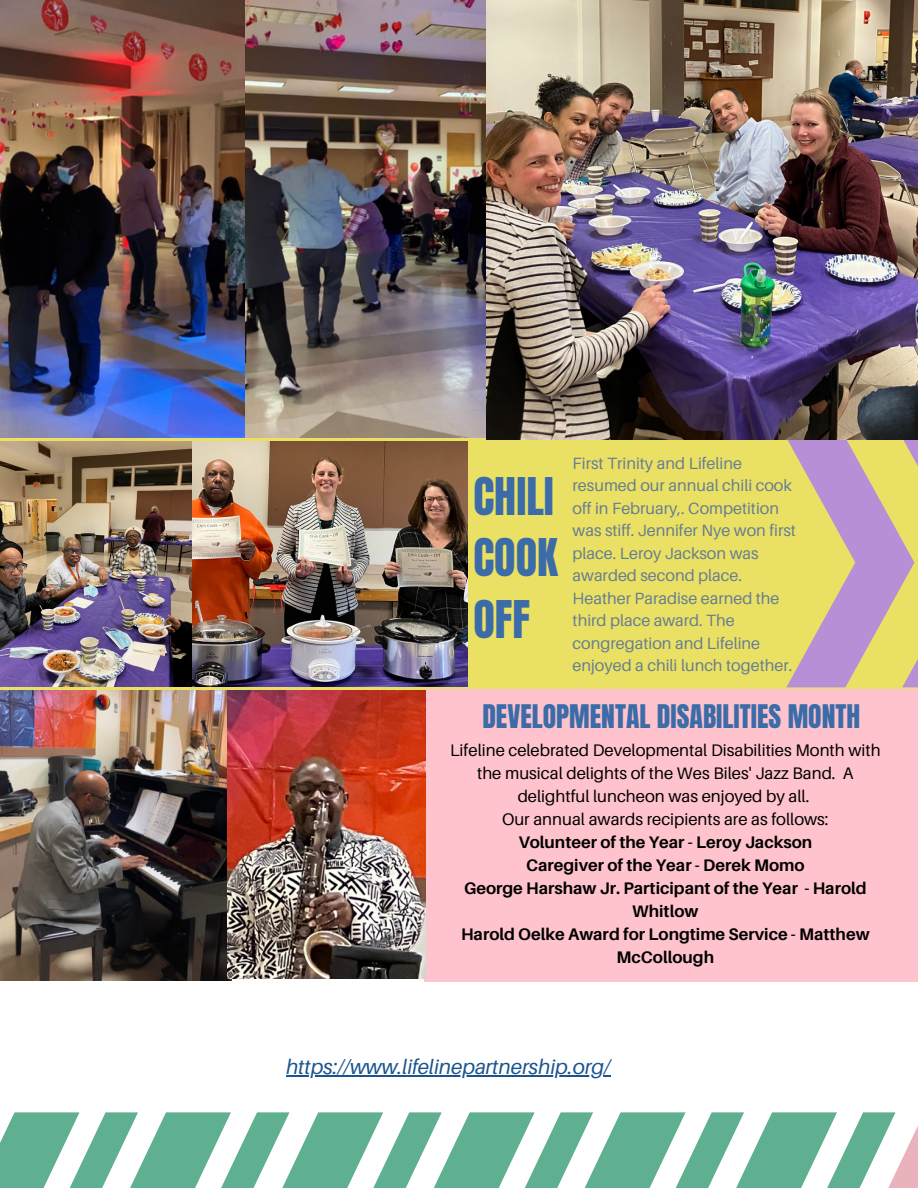
<style>
.page{position:relative;width:918px;height:1188px;background:#fff}
.page>*{position:absolute;margin:0;border:0;box-sizing:border-box;transform-origin:0 0}
.t1{font:44.1px "Anton";color:#3c6ca8}
.t2{font:27.75px "Anton";color:#3c6ca8}
.t3{font:italic 20.7px "Aileron";color:#1b548d}
.t4{font:16.8px/23px "Aileron";color:#000;text-align:center}
.t5{font:700 16.8px/23px "Aileron";color:#000;text-align:center}
.t6{font:16.35px/22.5px "Aileron";color:#677d92}
</style>
<div class="page">
<div style="left:0;top:438px;width:918px;height:376px;background:#eae164"></div>
<img style="left:0;top:441px;width:468px;height:246px">
<div style="left:425px;top:689px;width:493px;height:292px;background:#ffc3cd"></div>
<svg style="left:786px;top:438px;width:132px;height:249px"></svg>
<svg style="left:0;top:1112px;width:918px;height:76px"></svg>
<img style="left:0;top:691px;width:232px;height:290px">
<img style="left:0;top:0;width:487px;height:438px">
<img style="left:487px;top:0;width:430px;height:440px">
<img style="left:227px;top:691px;width:198px;height:288px">
<hr style="left:286px;top:1075px;width:325px;height:1px;background:#1b548d">
<p class="t1" style="left:473px;top:465px;width:82px">CHILI</p>
<p class="t1" style="left:473px;top:526px;width:86px">COOK</p>
<p class="t1" style="left:473px;top:587px;width:58px">OFF</p>
<p class="t6" style="left:573px;top:452px;width:225px">First Trinity and Lifeline resumed our annual chili cook off in February,. Competition was stiff. Jennifer Nye won first place. Leroy Jackson was awarded second place.<br>Heather Paradise earned the third place award. The congregation and Lifeline enjoyed a chili lunch together.</p>
<p class="t2" style="left:482px;top:696px;width:379px">DEVELOPMENTAL DISABILITIES MONTH</p>
<p class="t4" style="left:450px;top:738px;width:432px">Lifeline celebrated Developmental Disabilities Month with the musical delights of the Wes Biles' Jazz Band. A delightful luncheon was enjoyed by all.</p>
<p class="t4" style="left:502px;top:807px;width:328px">Our annual awards recipients are as follows:</p>
<p class="t5" style="left:518px;top:830px;width:296px">Volunteer of the Year - Leroy Jackson</p>
<p class="t5" style="left:526px;top:853px;width:280px">Caregiver of the Year - Derek Momo</p>
<p class="t5" style="left:464px;top:876px;width:404px">George Harshaw Jr. Participant of the Year - Harold<br>Whitlow</p>
<p class="t5" style="left:461px;top:922px;width:410px">Harold Oelke Award for Longtime Service - Matthew<br>McCollough</p>
<p class="t3" style="left:286px;top:1054px;width:326px">https://www.lifelinepartnership.org/</p>
</div>
